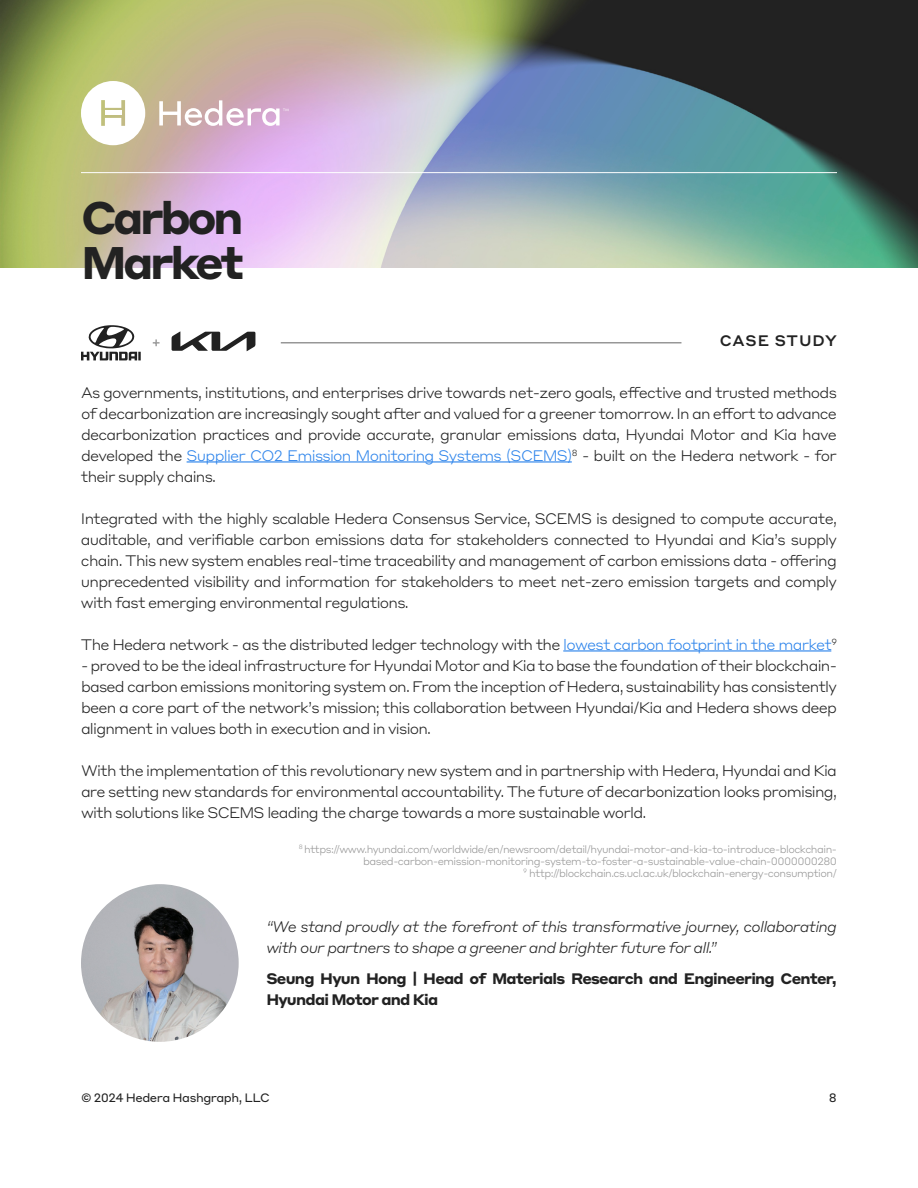
<style>
.page{position:relative;width:918px;height:1188px;background:#fff}
.page>*{position:absolute;margin:0;border:0;box-sizing:border-box;transform-origin:0 0}
.t1{font:700 45px/45px "Styrene A";letter-spacing:-.08em;color:#222}
.t2{font:300 15px/21px "Styrene A";letter-spacing:-.05em;color:#222;text-align:justify}
.t3{font:italic 300 15px/21px "Styrene A";letter-spacing:-.05em;color:#222}
.t4{font:700 15px/21px "Styrene A";letter-spacing:-.05em;color:#222}
.t5{font:500 15px "Styrene A";letter-spacing:.05em;color:#222}
.t6{font:12px "Styrene A";letter-spacing:-.04em;color:#222}
.t7{font:300 10.5px/12px "Styrene A";letter-spacing:-.05em;color:#969696;text-align:right}
.s1{color:#2d84eb}
</style>
<div class="page">
<img style="left:0;top:0;width:918px;height:268px">
<svg style="left:81px;top:81px;width:64px;height:64px"></svg>
<svg style="left:159px;top:100px;width:129px;height:26px"></svg>
<hr style="left:81px;top:172px;width:756px;height:1px;background:#fff">
<hr style="left:281px;top:342px;width:400px;height:1px;background:#646464">
<hr style="left:187px;top:461px;width:385px;height:2px;background:#2d84eb">
<hr style="left:563px;top:650px;width:268px;height:2px;background:#2d84eb">
<img style="left:81px;top:884px;width:158px;height:158px;border-radius:79px">
<svg style="left:154px;top:340px;width:5px;height:5px"></svg>
<svg style="left:172px;top:331px;width:83px;height:20px"></svg>
<svg style="left:81px;top:325px;width:60px;height:35px"></svg>
<h1 class="t1" style="left:81px;top:192px;width:165px">Carbon<br>Market</h1>
<p class="t5" style="left:720px;top:328px;width:119px">CASE STUDY</p>
<p class="t2" style="left:81px;top:381px;width:758px">As governments, institutions, and enterprises drive towards net-zero goals, effective and trusted methods of decarbonization are increasingly sought after and valued for a greener tomorrow. In an effort to advance decarbonization practices and provide accurate, granular emissions data, Hyundai Motor and Kia have developed the <span class="s1">Supplier CO2 Emission Monitoring Systems (SCEMS)</span><sup>8</sup> - built on the Hedera network - for their supply chains.</p>
<p class="t2" style="left:81px;top:507px;width:758px">Integrated with the highly scalable Hedera Consensus Service, SCEMS is designed to compute accurate, auditable, and verifiable carbon emissions data for stakeholders connected to Hyundai and Kia’s supply chain. This new system enables real-time traceability and management of carbon emissions data - offering unprecedented visibility and information for stakeholders to meet net-zero emission targets and comply with fast emerging environmental regulations.</p>
<p class="t2" style="left:81px;top:633px;width:758px">The Hedera network - as the distributed ledger technology with the <span class="s1">lowest carbon footprint in the market</span><sup>9</sup></p>
<p class="t2" style="left:81px;top:654px;width:758px">- proved to be the ideal infrastructure for Hyundai Motor and Kia to base the foundation of their blockchain&shy;based carbon emissions monitoring system on. From the inception of Hedera, sustainability has consistently been a core part of the network’s mission; this collaboration between Hyundai/Kia and Hedera shows deep alignment in values both in execution and in vision.</p>
<p class="t2" style="left:81px;top:759px;width:758px">With the implementation of this revolutionary new system and in partnership with Hedera, Hyundai and Kia are setting new standards for environmental accountability. The future of decarbonization looks promising, with solutions like SCEMS leading the charge towards a more sustainable world.</p>
<p class="t7" style="left:299px;top:842px;width:540px"><sup>8</sup> https://www.hyundai.com/worldwide/en/newsroom/detail/hyundai-motor-and-kia-to-introduce-blockchain&shy;based-carbon-emission-monitoring-system-to-foster-a-sustainable-value-chain-0000000280<br><sup>9</sup> http://blockchain.cs.ucl.ac.uk/blockchain-energy-consumption/</p>
<p class="t3" style="left:266px;top:915px;width:572px">“We stand proudly at the forefront of this transformative journey, collaborating with our partners to shape a greener and brighter future for all.”</p>
<p class="t4" style="left:266px;top:967px;width:572px">Seung Hyun Hong | Head of Materials Research and Engineering Center,<br>Hyundai Motor and Kia</p>
<p class="t6" style="left:81px;top:1088px;width:190px">© 2024 Hedera Hashgraph, LLC</p>
<p class="t6" style="left:829px;top:1088px;width:10px">8</p>
</div>
